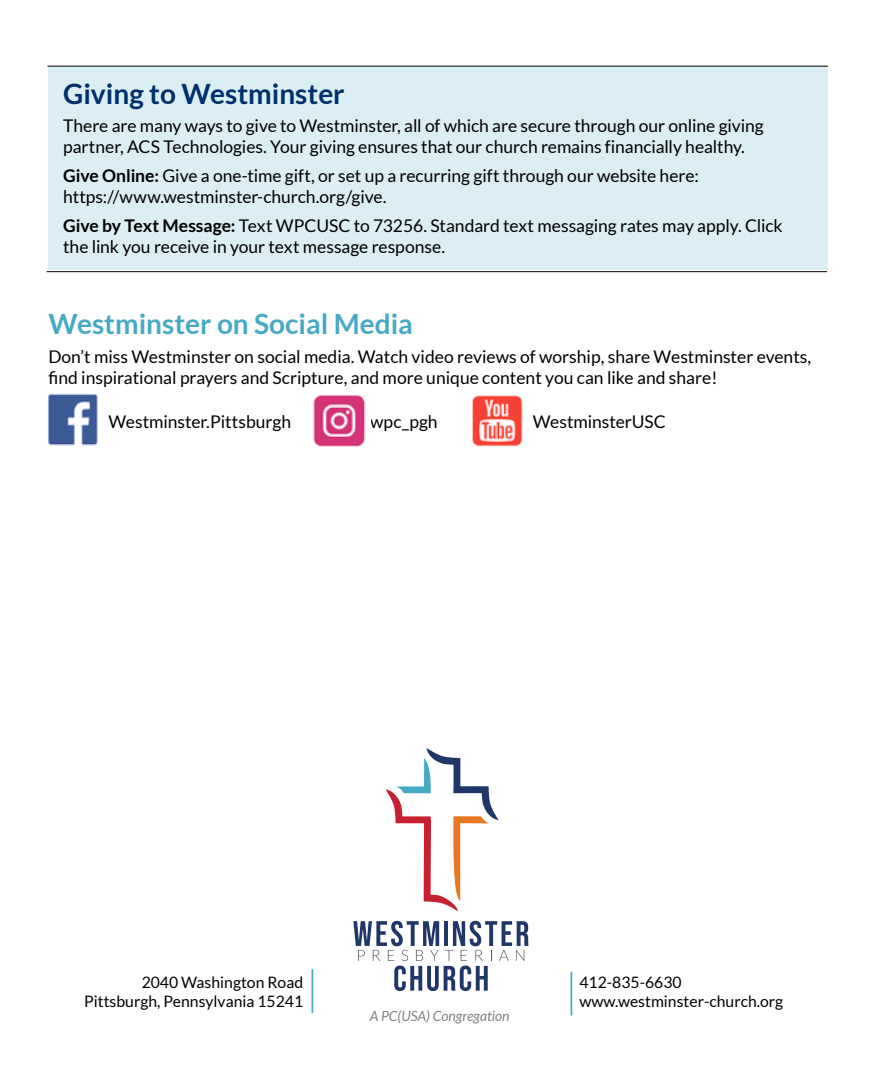
<style>
.page{position:relative;width:882px;height:1071px;background:#fff}
.page>*{position:absolute;margin:0;border:0;box-sizing:border-box;transform-origin:0 0}
.t1{font:700 28px "Lato";color:#48a9c5}
.t2{font:700 28px "Lato";color:#002f6c}
.t3{font:17.5px/21px "Lato";color:#000}
.t4{font:15.75px/19.2px "Lato";color:#000}
.t5{font:italic 14px "Lato";color:#808285}
.s1{font-weight:700}
</style>
<div class="page">
<hr style="left:571px;top:972px;width:1px;height:44px;background:#48a9c5">
<svg style="left:353px;top:921px;width:176px;height:70px"></svg>
<svg style="left:386px;top:748px;width:113px;height:163px"></svg>
<hr style="left:312px;top:969px;width:1px;height:44px;background:#48a9c5">
<div style="left:48px;top:67px;width:780px;height:203px;background:#daeef4"></div>
<hr style="left:47px;top:66px;width:781px;height:1px;background:#000">
<hr style="left:47px;top:271px;width:780px;height:1px;background:#000">
<img style="left:48px;top:393px;width:50px;height:52px">
<img style="left:313px;top:395px;width:53px;height:52px">
<img style="left:472px;top:395px;width:51px;height:52px">
<h1 class="t2" style="left:63px;top:77px;width:283px">Giving to Westminster</h1>
<p class="t3" style="left:63px;top:116px;width:702px">There are many ways to give to Westminster, all of which are secure through our online giving partner, ACS Technologies. Your giving ensures that our church remains financially healthy.</p>
<p class="t3" style="left:63px;top:165px;width:637px"><span class="s1">Give Online:</span> Give a one-time gift, or set up a recurring gift through our website here: https://www.westminster-church.org/give.</p>
<p class="t3" style="left:63px;top:215px;width:721px"><span class="s1">Give by Text Message:</span> Text WPCUSC to 73256. Standard text messaging rates may apply. Click the link you receive in your text message response.</p>
<h1 class="t1" style="left:48px;top:308px;width:366px">Westminster on Social Media</h1>
<p class="t3" style="left:48px;top:346px;width:764px">Don’t miss Westminster on social media. Watch video reviews of worship, share Westminster events, find inspirational prayers and Scripture, and more unique content you can like and share!</p>
<p class="t3" style="left:109px;top:411px;width:184px">Westminster.Pittsburgh</p>
<p class="t3" style="left:370px;top:411px;width:69px">wpc_pgh</p>
<p class="t3" style="left:533px;top:411px;width:135px">WestminsterUSC</p>
<p class="t4" style="left:84px;top:972px;width:220px;text-align:right">2040 Washington Road<br>Pittsburgh, Pennsylvania 15241</p>
<p class="t5" style="left:370px;top:1008px;width:141px">A PC(USA) Congregation</p>
<p class="t4" style="left:579px;top:972px;width:205px">412-835-6630 www.westminster-church.org</p>
</div>
